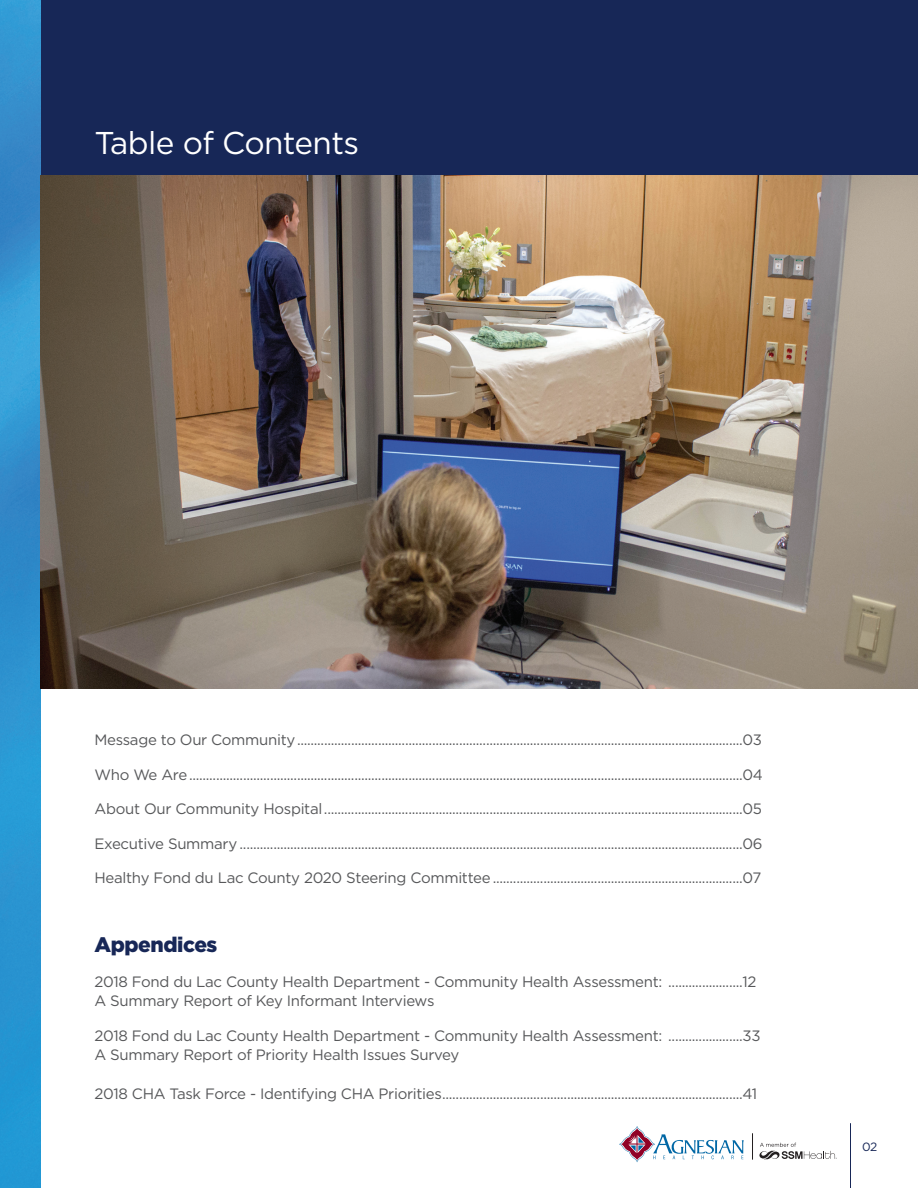
<style>
.page{position:relative;width:918px;height:1188px;background:#fff}
.page>*{position:absolute;margin:0;border:0;box-sizing:border-box;transform-origin:0 0}
.t1{font:31.5px "Gotham";letter-spacing:-.02em;color:#fff}
.t2{font:900 21px "Gotham";letter-spacing:-.02em;color:#172757}
.t3{font:15px/19.5px "Gotham";letter-spacing:-.02em;color:#57585a}
.t4{font:12px "Gotham";color:#172757}
</style>
<div class="page">
<svg style="left:619px;top:1126px;width:125px;height:36px"></svg>
<svg style="left:752px;top:1133px;width:1px;height:27px"></svg>
<svg style="left:759px;top:1143px;width:78px;height:17px"></svg>
<div style="left:0;top:0;width:918px;height:176px;background:#172757"></div>
<img style="left:0;top:0;width:40px;height:1188px">
<img style="left:40px;top:176px;width:878px;height:512px">
<hr style="left:850px;top:1123px;width:1px;height:65px;background:#172757">
<h1 class="t1" style="left:94px;top:125px;width:266px">Table of Contents</h1>
<p class="t3" style="left:94px;top:730px;width:669px">Message to Our Community....................................................................................................................................03</p>
<p class="t3" style="left:94px;top:764px;width:670px">Who We Are....................................................................................................................................................................04</p>
<p class="t3" style="left:94px;top:799px;width:669px">About Our Community Hospital............................................................................................................................05</p>
<p class="t3" style="left:94px;top:833px;width:670px">Executive Summary .....................................................................................................................................................06</p>
<p class="t3" style="left:94px;top:868px;width:668px">Healthy Fond du Lac County 2020 Steering Committee..........................................................................07</p>
<h2 class="t2" style="left:94px;top:933px;width:124px">Appendices</h2>
<p class="t3" style="left:94px;top:971px;width:664px">2018 Fond du Lac County Health Department - Community Health Assessment: ......................12<br>A Summary Report of Key Informant Interviews</p>
<p class="t3" style="left:94px;top:1025px;width:668px">2018 Fond du Lac County Health Department - Community Health Assessment: ......................33<br>A Summary Report of Priority Health Issues Survey</p>
<p class="t3" style="left:95px;top:1084px;width:664px">2018 CHA Task Force - Identifying CHA Priorities.........................................................................................41</p>
<p class="t4" style="left:862px;top:1140px;width:17px">02</p>
</div>
